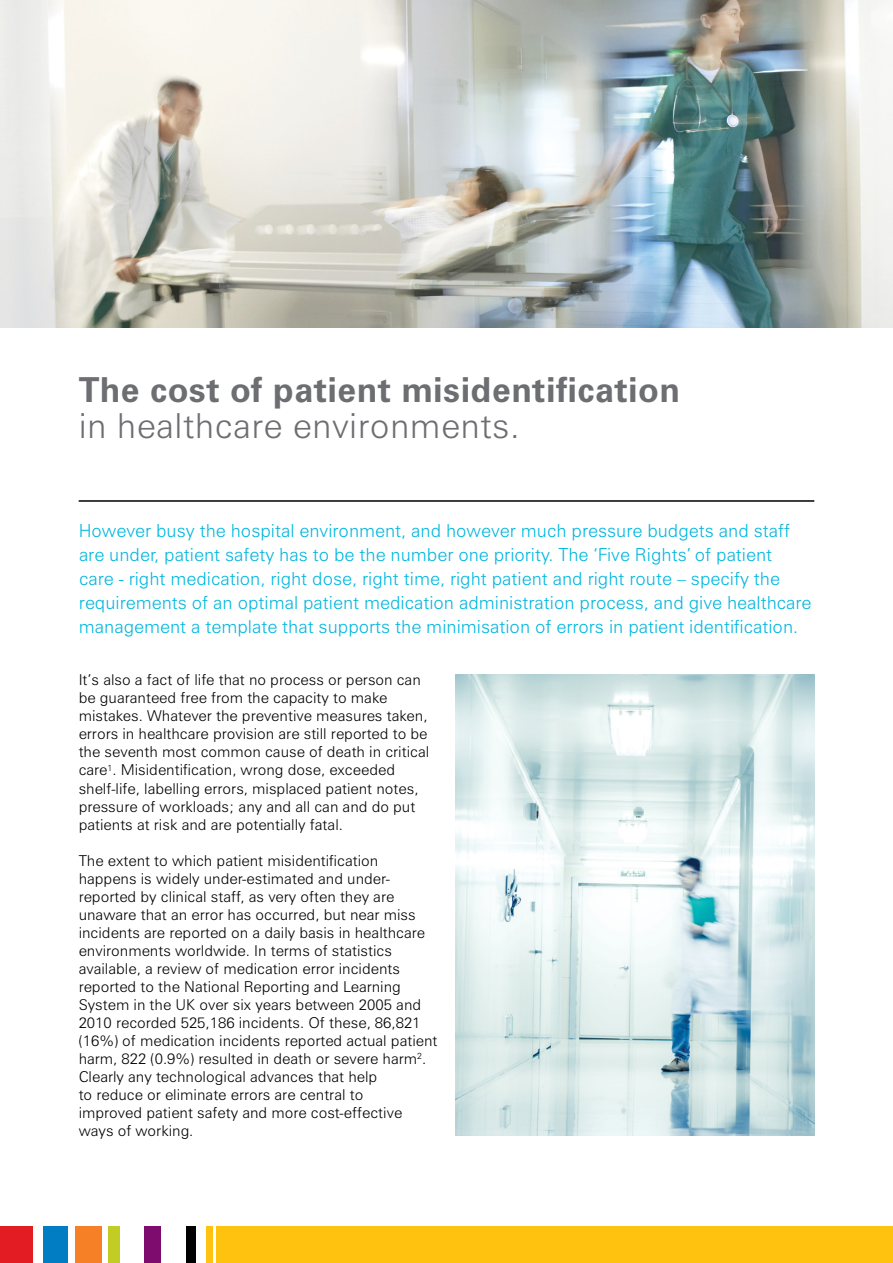
<style>
.page{position:relative;width:893px;height:1263px;background:#fff}
.page>*{position:absolute;margin:0;border:0;box-sizing:border-box;transform-origin:0 0}
.t1{font:700 34.5px "Zurich BT";letter-spacing:.01em;color:#6d6e71}
.t2{font:300 34.5px "Zurich BT";letter-spacing:.01em;color:#6d6e71}
.t3{font:300 18px/24px "Zurich BT";color:#00b6de}
.t4{font:300 15px/18px "Zurich BT";color:#000}
</style>
<div class="page">
<img style="left:0;top:0;width:893px;height:327px">
<hr style="left:79px;top:500px;width:735px;height:2px;background:#000">
<div style="left:187px;top:1226px;width:9px;height:37px;background:#000"></div>
<div style="left:0;top:1226px;width:33px;height:37px;background:#e31b23"></div>
<div style="left:43px;top:1226px;width:25px;height:37px;background:#007dc3"></div>
<div style="left:75px;top:1226px;width:27px;height:37px;background:#f58025"></div>
<div style="left:108px;top:1226px;width:11px;height:37px;background:#c2cd23"></div>
<div style="left:144px;top:1226px;width:17px;height:37px;background:#7e0c6e"></div>
<div style="left:206px;top:1226px;width:7px;height:37px;background:#ffc20e"></div>
<div style="left:217px;top:1226px;width:676px;height:37px;background:#ffc20e"></div>
<img style="left:455px;top:675px;width:359px;height:460px">
<h1 class="t1" style="left:79px;top:369px;width:603px">The cost of patient misidentification</h1>
<h1 class="t2" style="left:79px;top:405px;width:442px">in healthcare environments.</h1>
<p class="t3" style="left:79px;top:518px;width:734px">However busy the hospital environment, and however much pressure budgets and staff are under, patient safety has to be the number one priority. The ‘Five Rights’ of patient<br>care - right medication, right dose, right time, right patient and right route – specify the requirements of an optimal patient medication administration process, and give healthcare management a template that supports the minimisation of errors in patient identification.</p>
<p class="t4" style="left:79px;top:671px;width:352px">It’s also a fact of life that no process or person can be guaranteed free from the capacity to make mistakes. Whatever the preventive measures taken, errors in healthcare provision are still reported to be the seventh most common cause of death in critical care<sup>1</sup>. Misidentification, wrong dose, exceeded shelf-life, labelling errors, misplaced patient notes, pressure of workloads; any and all can and do put patients at risk and are potentially fatal.</p>
<p class="t4" style="left:79px;top:851px;width:360px">The extent to which patient misidentification happens is widely under-estimated and under&shy;reported by clinical staff, as very often they are unaware that an error has occurred, but near miss incidents are reported on a daily basis in healthcare environments worldwide. In terms of statistics available, a review of medication error incidents reported to the National Reporting and Learning System in the UK over six years between 2005 and 2010 recorded 525,186 incidents. Of these, 86,821 (16%) of medication incidents reported actual patient harm, 822 (0.9%) resulted in death or severe harm<sup>2</sup>.<br>Clearly any technological advances that help<br>to reduce or eliminate errors are central to<br>improved patient safety and more cost-effective ways of working.</p>
</div>
